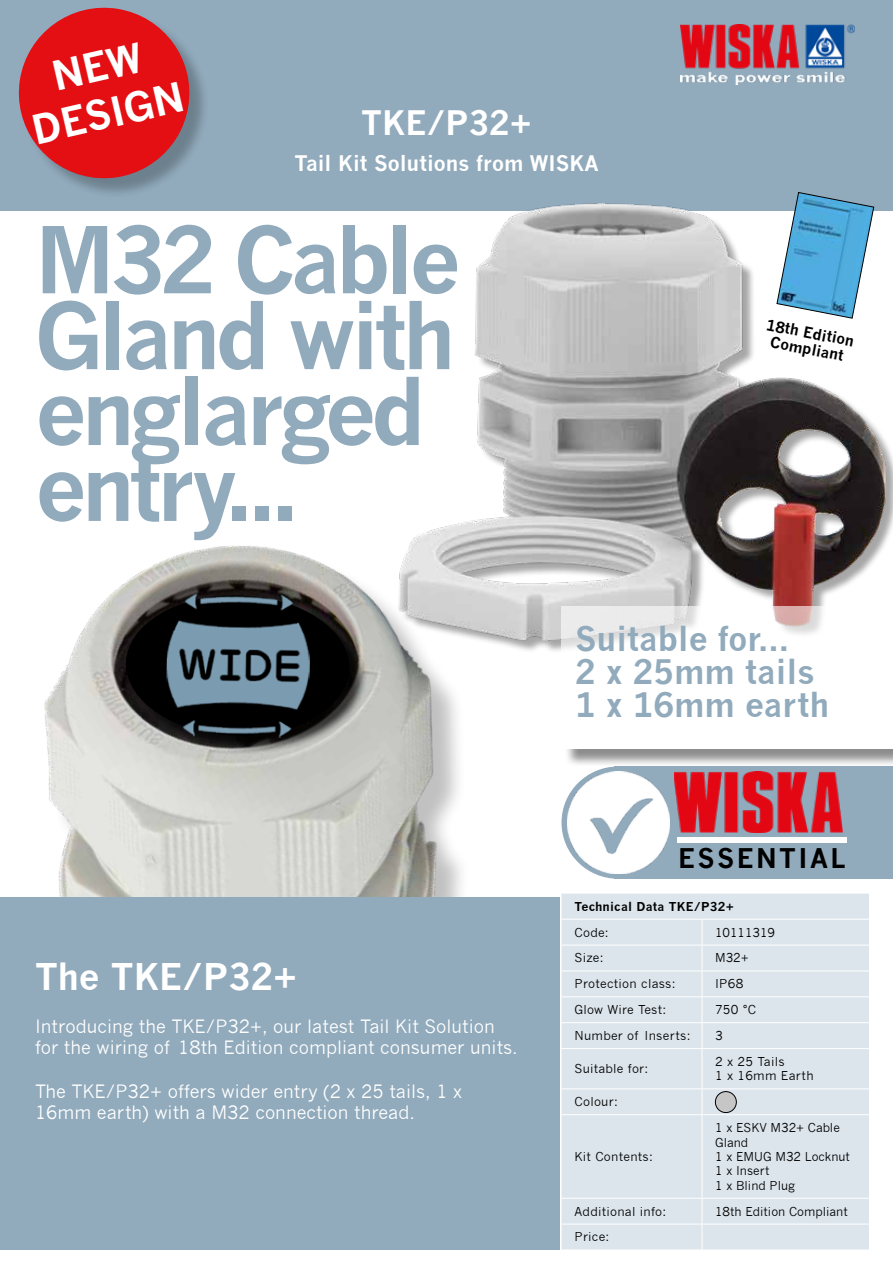
<style>
.page{position:relative;width:893px;height:1263px;background:#fff}
.page>*{position:absolute;margin:0;border:0;box-sizing:border-box;transform-origin:0 0}
.t1{font:700 90px/75.9px "News Gothic";letter-spacing:-.06em;color:#91aabc}
.t2{font:700 39.75px/47.5px "News Gothic";color:#fff;text-align:center}
.t3{font:700 36px "News Gothic";color:#fff}
.t4{font:700 33px/33px "News Gothic";color:#91aabc}
.t5{font:700 33px "News Gothic";color:#fff}
.t6{font:700 26.55px "News Gothic";letter-spacing:.09em;color:#000}
.t7{font:700 21px "News Gothic";color:#fff}
.t8{font:18px/21.6px "News Gothic";color:#fff}
.t9{font:700 15px/16.2px "News Gothic";color:#000;text-align:center}
.t10{font:12px/14.4px "News Gothic";letter-spacing:.02em;color:#000}
.t11{font:12px/14.4px "News Gothic";color:#000}
.t12{font:700 12px "News Gothic";letter-spacing:.02em;color:#000}
</style>
<div class="page">
<img style="left:44px;top:545px;width:516px;height:651px">
<div style="left:0;top:0;width:893px;height:210px;background:#91aabc"></div>
<div style="left:561px;top:894px;width:308px;height:355px;background:#dce5ec"></div>
<svg style="left:702px;top:920px;width:1px;height:128px"></svg>
<hr style="left:702px;top:1049px;width:1px;height:39px;background:#fff">
<svg style="left:702px;top:1089px;width:1px;height:25px"></svg>
<hr style="left:702px;top:1115px;width:1px;height:83px;background:#fff">
<hr style="left:561px;top:945px;width:141px;height:1px;background:#fff">
<hr style="left:702px;top:945px;width:167px;height:1px;background:#fff">
<hr style="left:561px;top:970px;width:141px;height:1px;background:#fff">
<hr style="left:702px;top:970px;width:167px;height:1px;background:#fff">
<hr style="left:561px;top:996px;width:141px;height:1px;background:#fff">
<hr style="left:702px;top:996px;width:167px;height:1px;background:#fff">
<hr style="left:561px;top:1022px;width:141px;height:1px;background:#fff">
<hr style="left:702px;top:1022px;width:167px;height:1px;background:#fff">
<hr style="left:561px;top:1048px;width:141px;height:1px;background:#fff">
<hr style="left:702px;top:1048px;width:167px;height:1px;background:#fff">
<hr style="left:561px;top:1088px;width:141px;height:1px;background:#fff">
<hr style="left:702px;top:1088px;width:167px;height:1px;background:#fff">
<hr style="left:561px;top:1114px;width:141px;height:1px;background:#fff">
<hr style="left:702px;top:1114px;width:167px;height:1px;background:#fff">
<hr style="left:561px;top:1198px;width:141px;height:1px;background:#fff">
<hr style="left:702px;top:1198px;width:167px;height:1px;background:#fff">
<hr style="left:561px;top:1224px;width:141px;height:1px;background:#fff">
<hr style="left:702px;top:1224px;width:167px;height:1px;background:#fff">
<svg style="left:702px;top:1199px;width:1px;height:50px"></svg>
<hr style="left:561px;top:919px;width:141px;height:1px;background:#fff">
<hr style="left:702px;top:919px;width:167px;height:1px;background:#fff">
<div style="left:715px;top:1091px;width:21px;height:21px;background:#c6c6c6;border-radius:50%"></div>
<div style="left:715px;top:1091px;width:21px;height:22px;border:1px solid #000;border-radius:50%"></div>
<div style="left:0;top:897px;width:559px;height:352px;background:#91aabc"></div>
<img style="left:680px;top:25px;width:175px;height:59px">
<img style="left:396px;top:203px;width:497px;height:439px">
<div style="left:21px;top:10px;width:189px;height:189px;background:#000;opacity:.25"></div>
<svg style="left:18px;top:7px;width:178px;height:178px"></svg>
<div style="left:615px;top:766px;width:278px;height:113px;background:#91aabc"></div>
<img style="left:674px;top:772px;width:168px;height:61px">
<div style="left:677px;top:837px;width:169px;height:5px;background:#fff"></div>
<div style="left:561px;top:766px;width:113px;height:113px;background:#91aabc;border-radius:50%"></div>
<img style="left:567px;top:772px;width:102px;height:102px">
<div style="left:564px;top:608px;width:329px;height:160px;background:#000;opacity:.75"></div>
<div style="left:561px;top:606px;width:332px;height:143px;background:#fff"></div>
<svg style="left:776px;top:192px;width:99px;height:127px"></svg>
<div style="left:129px;top:597px;width:239px;height:157px;background:#000;opacity:.75"></div>
<svg style="left:125px;top:594px;width:225px;height:143px;background:#333130"></svg>
<img style="left:165px;top:593px;width:146px;height:145px">
<h2 class="t2" style="left:16px;top:60px;width:156px;rotate:-13deg">NEW<br>DESIGN</h2>
<h3 class="t5" style="left:361px;top:103px;width:172px">TKE/P32+</h3>
<p class="t7" style="left:294px;top:150px;width:306px">Tail Kit Solutions from WISKA</p>
<h1 class="t1" style="left:35px;top:221px;width:427px">M32 Cable<br>Gland with englarged entry...</h1>
<p class="t9" style="left:768px;top:316px;width:91px;rotate:11deg">18th Edition<br>Compliant</p>
<h3 class="t4" style="left:575px;top:622px;width:256px">Suitable for...<br>2 x 25mm tails<br>1 x 16mm earth</h3>
<h3 class="t3" style="left:35px;top:954px;width:264px">The TKE/P32+</h3>
<p class="t8" style="left:35px;top:1015px;width:484px">Introducing the TKE/P32+, our latest Tail Kit Solution for the wiring of 18th Edition compliant consumer units.</p>
<p class="t8" style="left:35px;top:1080px;width:429px">The TKE/P32+ offers wider entry (2 x 25 tails, 1 x<br>16mm earth) with a M32 connection thread.</p>
<h3 class="t6" style="left:678px;top:842px;width:169px">ESSENTIAL</h3>
<p class="t12" style="left:574px;top:899px;width:161px">Technical Data TKE/P32+</p>
<p class="t10" style="left:574px;top:925px;width:36px">Code:</p>
<p class="t11" style="left:715px;top:925px;width:61px">10111319</p>
<p class="t10" style="left:574px;top:951px;width:31px">Size:</p>
<p class="t10" style="left:715px;top:951px;width:35px">M32+</p>
<p class="t10" style="left:574px;top:977px;width:103px">Protection class:</p>
<p class="t10" style="left:715px;top:977px;width:30px">IP68</p>
<p class="t10" style="left:574px;top:1003px;width:93px">Glow Wire Test:</p>
<p class="t10" style="left:715px;top:1003px;width:43px">750 °C</p>
<p class="t10" style="left:574px;top:1028px;width:117px">Number of Inserts:</p>
<p class="t10" style="left:715px;top:1028px;width:9px">3</p>
<p class="t10" style="left:574px;top:1062px;width:75px">Suitable for:</p>
<p class="t10" style="left:715px;top:1054px;width:100px">2 x 25 Tails<br>1 x 16mm Earth</p>
<p class="t10" style="left:574px;top:1095px;width:45px">Colour:</p>
<p class="t10" style="left:574px;top:1149px;width:80px">Kit Contents:</p>
<p class="t11" style="left:715px;top:1120px;width:136px">1 x ESKV M32+ Cable<br>Gland<br>1 x EMUG M32 Locknut<br>1 x Insert<br>1 x Blind Plug</p>
<p class="t10" style="left:574px;top:1204px;width:93px">Additional info:</p>
<p class="t11" style="left:715px;top:1204px;width:134px">18th Edition Compliant</p>
<p class="t10" style="left:574px;top:1230px;width:36px">Price:</p>
</div>
